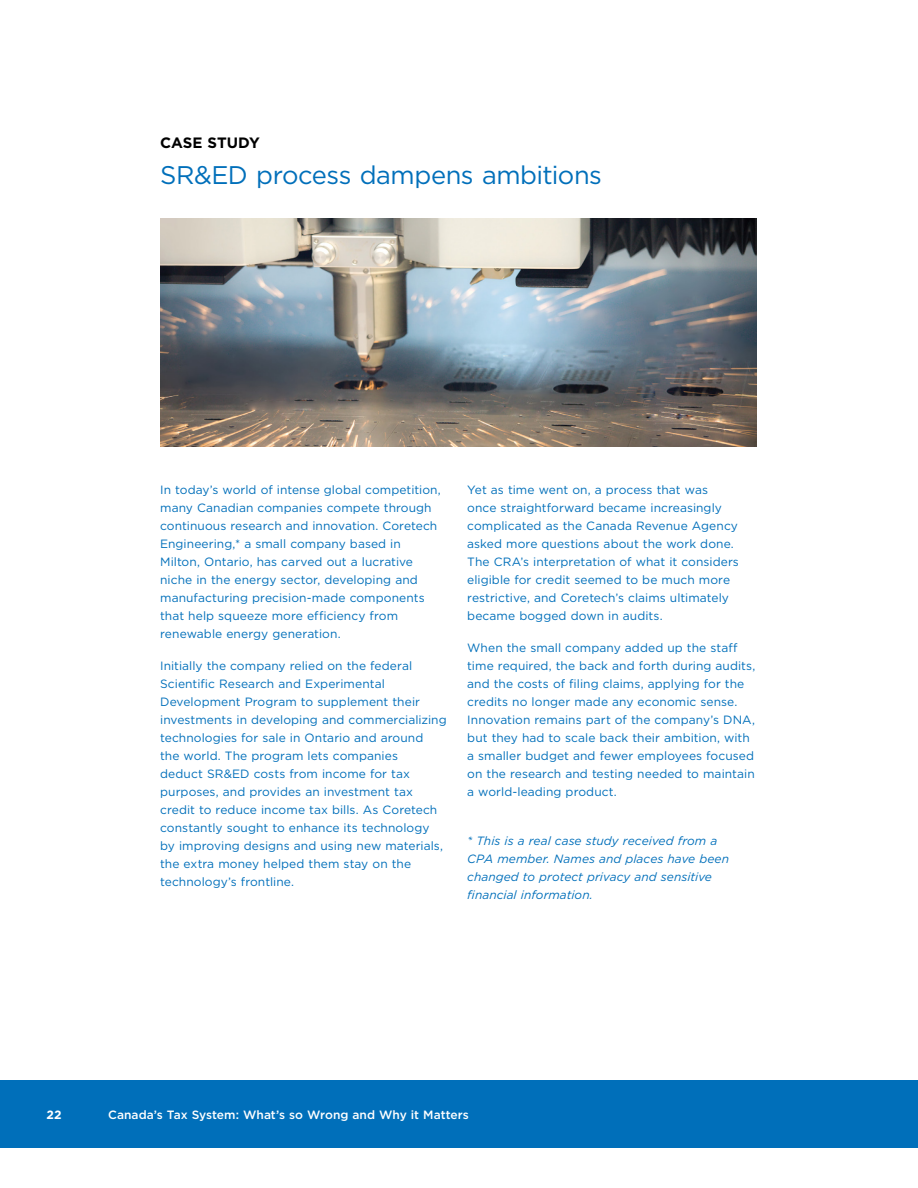
<style>
.page{position:relative;width:918px;height:1188px;background:#fff}
.page>*{position:absolute;margin:0;border:0;box-sizing:border-box;transform-origin:0 0}
.t1{font:25.5px "Gotham";letter-spacing:-.02em;color:#006fba}
.t2{font:700 15px "Gotham";letter-spacing:-.005em;color:#000}
.t3{font:12px/18px "Gotham";letter-spacing:.005em;color:#006fba}
.t4{font:italic 12px/18px "Gotham";letter-spacing:.005em;color:#006fba}
.t5{font:500 12px "Gotham";color:#fff}
.t6{font:700 12px "Gotham";color:#fff}
</style>
<div class="page">
<div style="left:0;top:1080px;width:918px;height:68px;background:#006fba"></div>
<img style="left:160px;top:219px;width:596px;height:227px">
<h2 class="t2" style="left:160px;top:134px;width:101px">CASE STUDY</h2>
<h2 class="t1" style="left:160px;top:160px;width:443px">SR&amp;ED process dampens ambitions</h2>
<p class="t3" style="left:160px;top:481px;width:282px">In today’s world of intense global competition, many Canadian companies compete through continuous research and innovation. Coretech Engineering,* a small company based in Milton, Ontario, has carved out a lucrative niche in the energy sector, developing and manufacturing precision-made components that help squeeze more efficiency from renewable energy generation.</p>
<p class="t3" style="left:160px;top:656px;width:288px">Initially the company relied on the federal Scientific Research and Experimental Development Program to supplement their investments in developing and commercializing technologies for sale in Ontario and around<br>the world. The program lets companies<br>deduct SR&amp;ED costs from income for tax purposes, and provides an investment tax credit to reduce income tax bills. As Coretech constantly sought to enhance its technology by improving designs and using new materials, the extra money helped them stay on the technology’s frontline.</p>
<p class="t3" style="left:467px;top:481px;width:273px">Yet as time went on, a process that was once straightforward became increasingly complicated as the Canada Revenue Agency asked more questions about the work done.<br>The CRA’s interpretation of what it considers eligible for credit seemed to be much more restrictive, and Coretech’s claims ultimately became bogged down in audits.</p>
<p class="t3" style="left:467px;top:638px;width:290px">When the small company added up the staff time required, the back and forth during audits, and the costs of filing claims, applying for the credits no longer made any economic sense.<br>Innovation remains part of the company’s DNA, but they had to scale back their ambition, with a smaller budget and fewer employees focused on the research and testing needed to maintain a world-leading product.</p>
<p class="t4" style="left:467px;top:832px;width:263px">* This is a real case study received from a CPA member. Names and places have been changed to protect privacy and sensitive financial information.</p>
<p class="t6" style="left:46px;top:1107px;width:17px">22</p>
<p class="t5" style="left:108px;top:1107px;width:362px">Canada’s Tax System: What’s so Wrong and Why it Matters</p>
</div>
